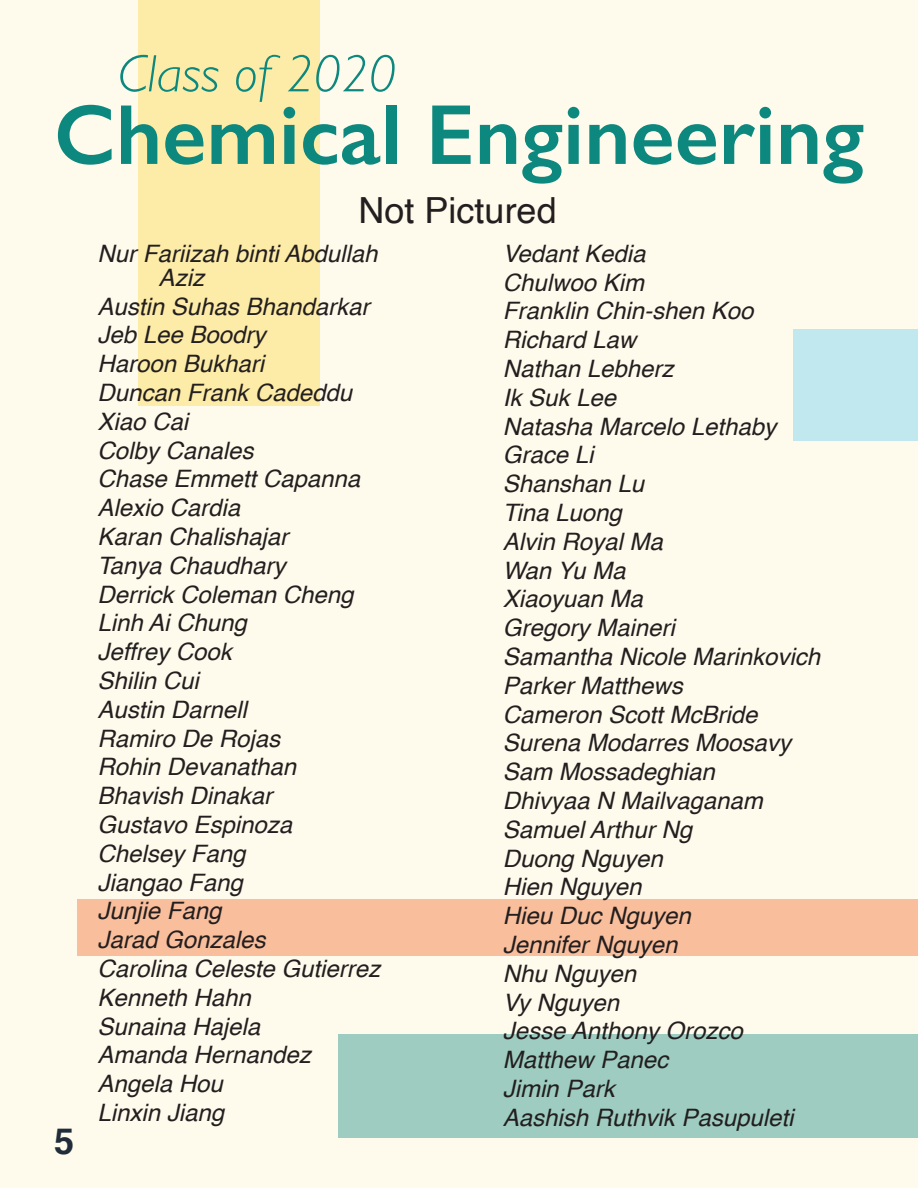
<style>
.page{position:relative;width:918px;height:1188px;background:#fefaec}
.page>*{position:absolute;margin:0;border:0;box-sizing:border-box;transform-origin:0 0}
.t1{font:600 85.65px "Gill Sans";color:#0d887f}
.t2{font:italic 300 52.95px "Gill Sans";color:#0d887f}
.t3{font:36px "Helvetica";color:#231f20}
.t4{font:700 36px "Helvetica";color:#202c3a}
.t5{font:italic 24px/28.8px "Helvetica";color:#231f20}
</style>
<div class="page">
<hr style="left:917px;top:0;width:1px;height:1188px;background:#fcd640">
<div style="left:138px;top:0;width:182px;height:406px;background:#fdeca7"></div>
<div style="left:339px;top:1034px;width:579px;height:103px;background:#9eccc0"></div>
<div style="left:77px;top:900px;width:841px;height:56px;background:#f9be9b"></div>
<hr style="left:917px;top:900px;width:1px;height:56px;background:#f26324">
<div style="left:793px;top:329px;width:125px;height:112px;background:#c1e8ee"></div>
<h2 class="t2" style="left:118px;top:44px;width:279px">Class of 2020</h2>
<h1 class="t1" style="left:54px;top:83px;width:812px">Chemical Engineering</h1>
<p class="t4" style="left:54px;top:1112px;width:22px">5</p>
<h3 class="t3" style="left:359px;top:182px;width:200px">Not Pictured</h3>
<p class="t5" style="left:159px;top:242px;width:220px;line-height:24px;text-indent:-61px">Nur Fariizah binti Abdullah<br>Aziz</p>
<p class="t5" style="left:97px;top:292px;width:284px">Austin Suhas Bhandarkar<br>Jeb Lee Boodry<br>Haroon Bukhari<br>Duncan Frank Cadeddu<br>Xiao Cai<br>Colby Canales<br>Chase Emmett Capanna<br>Alexio Cardia<br>Karan Chalishajar<br>Tanya Chaudhary<br>Derrick Coleman Cheng<br>Linh Ai Chung<br>Jeffrey Cook<br>Shilin Cui<br>Austin Darnell<br>Ramiro De Rojas<br>Rohin Devanathan<br>Bhavish Dinakar<br>Gustavo Espinoza<br>Chelsey Fang<br>Jiangao Fang<br>Junjie Fang<br>Jarad Gonzales<br>Carolina Celeste Gutierrez<br>Kenneth Hahn<br>Sunaina Hajela<br>Amanda Hernandez<br>Angela Hou<br>Linxin Jiang</p>
<p class="t5" style="left:503px;top:240px;width:319px">Vedant Kedia<br>Chulwoo Kim<br>Franklin Chin-shen Koo<br>Richard Law<br>Nathan Lebherz<br>Ik Suk Lee<br>Natasha Marcelo Lethaby<br>Grace Li<br>Shanshan Lu<br>Tina Luong<br>Alvin Royal Ma<br>Wan Yu Ma<br>Xiaoyuan Ma<br>Gregory Maineri<br>Samantha Nicole Marinkovich<br>Parker Matthews<br>Cameron Scott McBride<br>Surena Modarres Moosavy<br>Sam Mossadeghian<br>Dhivyaa N Mailvaganam<br>Samuel Arthur Ng<br>Duong Nguyen<br>Hien Nguyen<br>Hieu Duc Nguyen<br>Jennifer Nguyen<br>Nhu Nguyen<br>Vy Nguyen<br>Jesse Anthony Orozco<br>Matthew Panec<br>Jimin Park<br>Aashish Ruthvik Pasupuleti</p>
</div>
